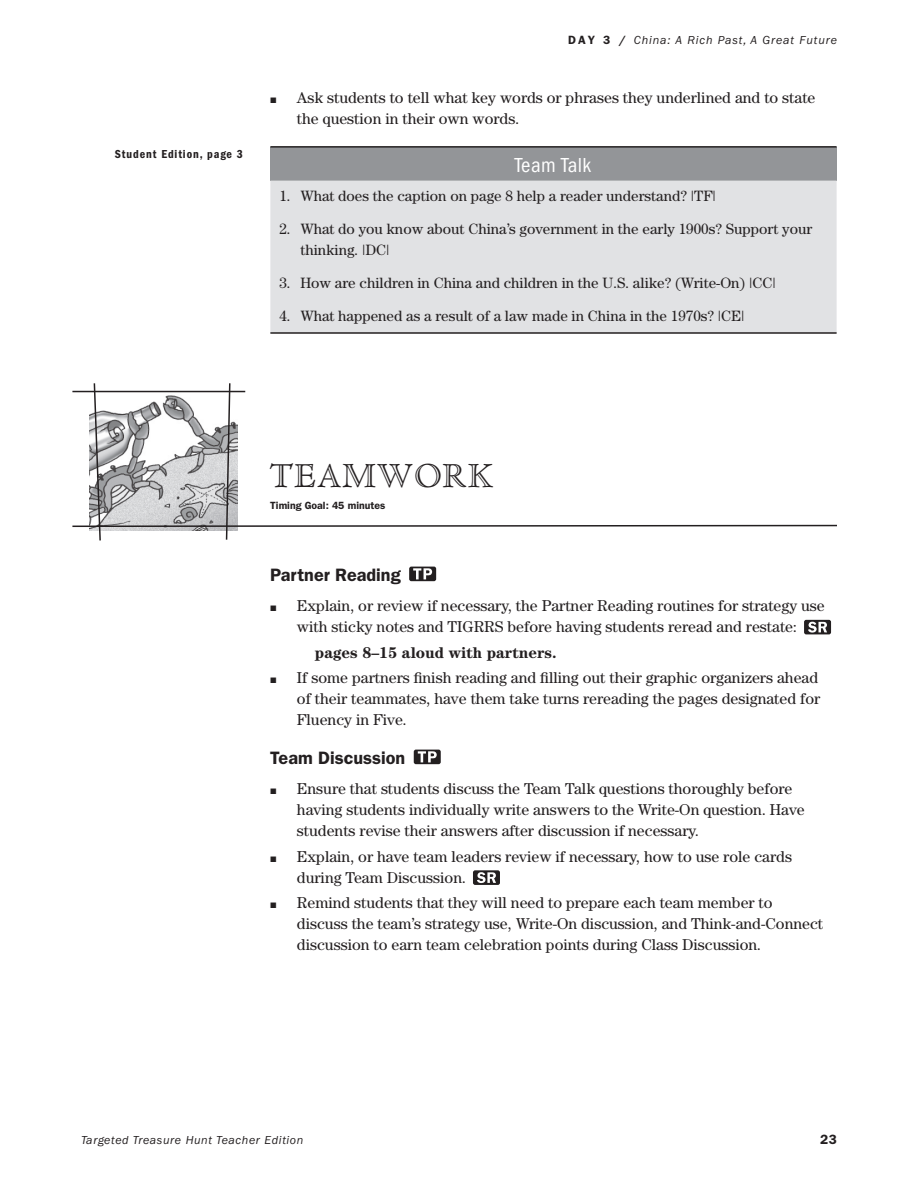
<style>
.page{position:relative;width:918px;height:1188px;background:#fff}
.page>*{position:absolute;margin:0;border:0;box-sizing:border-box;transform-origin:0 0}
.t1{font:36px "Cloister Open Face";letter-spacing:.025em;color:#231f20}
.t2{font:condensed 21px "Franklin Gothic";letter-spacing:.025em;color:#fff}
.t3{font:600 18px "Franklin Gothic";color:#231f20}
.t4{font:15.75px/21px "Century";color:#231f20}
.t5{font:700 15.75px "Century";color:#231f20}
.t6{font:15px/21px "Century";color:#231f20}
.t7{font:600 13.5px "Franklin Gothic";color:#231f20}
.t8{font:italic 12px "Franklin Gothic";letter-spacing:.05em;color:#231f20}
.t9{font:italic 12px "Franklin Gothic";letter-spacing:.075em;color:#231f20}
.t10{font:600 condensed 12px "Franklin Gothic";letter-spacing:.075em;color:#231f20}
.t11{font:600 10.5px "Franklin Gothic";color:#231f20}
.s1{font-weight:600;font-style:normal}
</style>
<div class="page">
<div style="left:270px;top:147px;width:567px;height:34px;background:#939598"></div>
<div style="left:270px;top:181px;width:567px;height:151px;background:#e1e2e4"></div>
<hr style="left:270px;top:146px;width:567px;height:2px;background:#231f20">
<hr style="left:270px;top:332px;width:567px;height:2px;background:#231f20">
<svg style="left:72px;top:383px;width:765px;height:158px"></svg>
<div style="left:409px;top:567px;width:27px;height:14px;background:#231f20;border-radius:2px"></div>
<svg style="left:413px;top:568px;width:19px;height:11px"></svg>
<div style="left:804px;top:620px;width:27px;height:14px;background:#231f20;border-radius:2px"></div>
<svg style="left:808px;top:622px;width:19px;height:11px"></svg>
<div style="left:414px;top:750px;width:27px;height:14px;background:#231f20;border-radius:2px"></div>
<svg style="left:418px;top:751px;width:19px;height:11px"></svg>
<div style="left:473px;top:870px;width:27px;height:15px;background:#231f20;border-radius:2px"></div>
<svg style="left:477px;top:872px;width:19px;height:11px"></svg>
<p class="t10" style="left:115px;top:147px;width:130px">Student Edition, page 3</p>
<p class="t9" style="left:568px;top:33px;width:270px"><span class="s1">DAY 3 /</span> China: A Rich Past, A Great Future</p>
<p class="t4" style="left:297px;top:86px;width:520px">Ask students to tell what key words or phrases they underlined and to state the question in their own words.</p>
<h2 class="t2" style="left:515px;top:153px;width:78px">Team Talk</h2>
<p class="t6" style="left:279px;top:186px;width:438px">1. What does the caption on page 8 help a reader understand? |TF|</p>
<p class="t6" style="left:300px;top:218px;width:513px;text-indent:-21px">2. What do you know about China’s government in the early 1900s? Support your thinking. |DC|</p>
<p class="t6" style="left:279px;top:272px;width:498px">3. How are children in China and children in the U.S. alike? (Write‑On) |CC|</p>
<p class="t6" style="left:279px;top:305px;width:467px">4. What happened as a result of a law made in China in the 1970s? |CE|</p>
<h1 class="t1" style="left:270px;top:456px;width:226px">TEAMWORK</h1>
<p class="t11" style="left:270px;top:499px;width:117px">Timing Goal: 45 minutes</p>
<p class="t3" style="left:270px;top:564px;width:132px">Partner Reading</p>
<p class="t4" style="left:297px;top:595px;width:529px">Explain, or review if necessary, the Partner Reading routines for strategy use with sticky notes and TIGRRS before having students reread and restate:</p>
<p class="t5" style="left:315px;top:643px;width:243px">pages 8–15 aloud with partners.</p>
<p class="t4" style="left:297px;top:667px;width:525px">If some partners finish reading and filling out their graphic organizers ahead of their teammates, have them take turns rereading the pages designated for<br>Fluency in Five.</p>
<p class="t3" style="left:270px;top:747px;width:137px">Team Discussion</p>
<p class="t4" style="left:297px;top:778px;width:509px">Ensure that students discuss the Team Talk questions thoroughly before having students individually write answers to the Write‑On question. Have students revise their answers after discussion if necessary.</p>
<p class="t4" style="left:297px;top:846px;width:497px">Explain, or have team leaders review if necessary, how to use role cards during Team Discussion.</p>
<p class="t4" style="left:297px;top:892px;width:528px">Remind students that they will need to prepare each team member to discuss the team’s strategy use, Write‑On discussion, and Think‑and‑Connect discussion to earn team celebration points during Class Discussion.</p>
<p class="t8" style="left:81px;top:1133px;width:224px">Targeted Treasure Hunt Teacher Edition</p>
<p class="t7" style="left:820px;top:1132px;width:18px">23</p>
</div>
